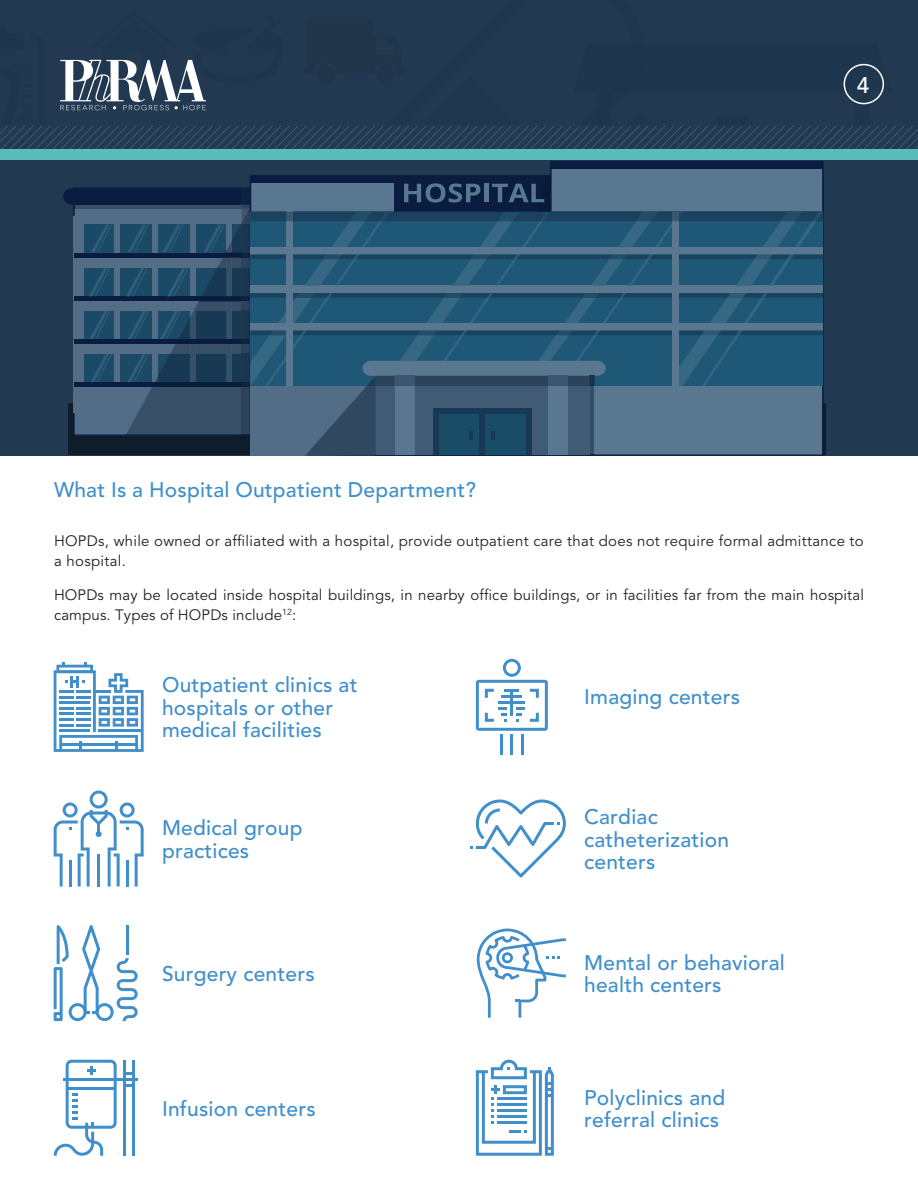
<style>
.page{position:relative;width:918px;height:1188px;background:#fff}
.page>*{position:absolute;margin:0;border:0;box-sizing:border-box;transform-origin:0 0}
.t1{font:500 22.5px "Avenir";color:#fff}
.t2{font:500 21px/22.5px "Avenir";letter-spacing:.01em;color:#418fca}
.t3{font:15px/20.2px "Avenir";letter-spacing:.01em;color:#231f20}
</style>
<div class="page">
<div style="left:0;top:0;width:918px;height:11px;background:#223951"></div>
<div style="left:364px;top:0;width:288px;height:11px;background:#223951"></div>
<svg style="left:54px;top:662px;width:90px;height:90px"></svg>
<svg style="left:54px;top:791px;width:90px;height:96px"></svg>
<svg style="left:54px;top:925px;width:84px;height:96px"></svg>
<hr style="left:123px;top:1060px;width:3px;height:96px;background:#418fca">
<hr style="left:63px;top:1078px;width:75px;height:3px;background:#418fca">
<hr style="left:132px;top:1060px;width:3px;height:96px;background:#418fca">
<svg style="left:54px;top:1060px;width:63px;height:96px"></svg>
<svg style="left:126px;top:1084px;width:6px;height:3px"></svg>
<svg style="left:126px;top:1072px;width:6px;height:3px"></svg>
<hr style="left:500px;top:734px;width:3px;height:21px;background:#418fca">
<hr style="left:521px;top:734px;width:3px;height:21px;background:#418fca">
<hr style="left:510px;top:734px;width:3px;height:21px;background:#418fca">
<svg style="left:476px;top:659px;width:72px;height:72px"></svg>
<svg style="left:470px;top:800px;width:96px;height:78px"></svg>
<svg style="left:477px;top:929px;width:89px;height:89px"></svg>
<svg style="left:476px;top:1060px;width:78px;height:96px"></svg>
<svg style="left:0;top:11px;width:918px;height:445px;background:#2c4f68"></svg>
<p class="t2" style="left:54px;top:479px;width:423px">What Is a Hospital Outpatient Department?</p>
<p class="t1" style="left:857px;top:72px;width:14px">4</p>
<p class="t3" style="left:54px;top:531px;width:811px">HOPDs, while owned or affiliated with a hospital, provide outpatient care that does not require formal admittance to a hospital.</p>
<p class="t3" style="left:54px;top:585px;width:811px">HOPDs may be located inside hospital buildings, in nearby office buildings, or in facilities far from the main hospital campus. Types of HOPDs include<sup>12</sup>:</p>
<p class="t2" style="left:162px;top:674px;width:197px">Outpatient clinics at hospitals or other medical facilities</p>
<p class="t2" style="left:162px;top:817px;width:142px">Medical group practices</p>
<p class="t2" style="left:162px;top:963px;width:154px">Surgery centers</p>
<p class="t2" style="left:162px;top:1098px;width:155px">Infusion centers</p>
<p class="t2" style="left:584px;top:686px;width:157px">Imaging centers</p>
<p class="t2" style="left:584px;top:806px;width:146px">Cardiac catheterization centers</p>
<p class="t2" style="left:584px;top:952px;width:202px">Mental or behavioral health centers</p>
<p class="t2" style="left:584px;top:1087px;width:143px">Polyclinics and referral clinics</p>
</div>
